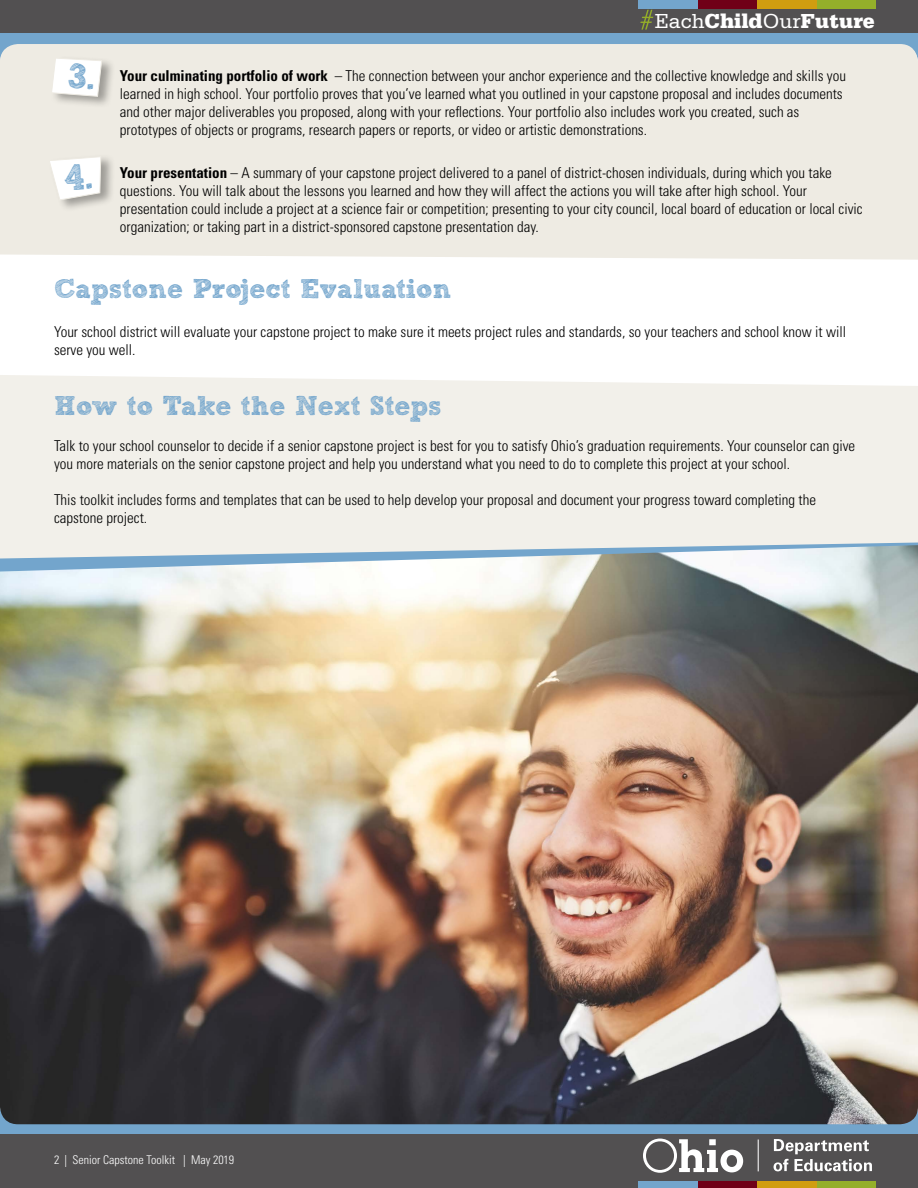
<style>
.page{position:relative;width:918px;height:1188px;background:#fff}
.page>*{position:absolute;margin:0;border:0;box-sizing:border-box;transform-origin:0 0}
.t1{font:27px "Sketch Rockwell";color:#73a5cc}
.t2{font:900 21.45px "Serifa Std";color:#fff}
.t3{font:300 condensed 15px/18px "Univers LT Std";color:#000}
.t4{font:300 condensed 12px "Univers LT Std";color:#fff}
.s1{font-weight:400}
.s2{font-weight:700}
</style>
<div class="page">
<div style="left:0;top:1115px;width:918px;height:73px;background:#525051"></div>
<div style="left:0;top:0;width:918px;height:36px;background:#525051"></div>
<div style="left:0;top:33px;width:918px;height:30px;background:#73a5cc"></div>
<div style="left:0;top:1105px;width:918px;height:29px;background:#73a5cc"></div>
<div style="left:816px;top:0;width:60px;height:8px;background:#94af2a"></div>
<div style="left:757px;top:0;width:59px;height:8px;background:#d19d10"></div>
<div style="left:698px;top:0;width:59px;height:8px;background:#700017"></div>
<div style="left:639px;top:0;width:59px;height:8px;background:#73a5cc"></div>
<svg style="left:640px;top:10px;width:13px;height:20px"></svg>
<div style="left:816px;top:1181px;width:60px;height:7px;background:#94af2a"></div>
<div style="left:757px;top:1181px;width:59px;height:7px;background:#d19d10"></div>
<div style="left:698px;top:1181px;width:59px;height:7px;background:#700017"></div>
<div style="left:639px;top:1181px;width:59px;height:7px;background:#73a5cc"></div>
<svg style="left:643px;top:1139px;width:100px;height:34px"></svg>
<hr style="left:758px;top:1139px;width:1px;height:32px;background:#fff">
<svg style="left:774px;top:1139px;width:98px;height:32px"></svg>
<div style="left:0;top:44px;width:918px;height:216px;background:#eeebe3"></div>
<div style="left:0;top:375px;width:918px;height:168px;background:#f2f0ea"></div>
<svg style="left:0;top:543px;width:918px;height:2px"></svg>
<img style="left:0;top:545px;width:918px;height:579px">
<div style="left:49px;top:154px;width:67px;height:58px;background:#000;opacity:.34"></div>
<div style="left:51px;top:55px;width:65px;height:54px;background:#000;opacity:.34"></div>
<svg style="left:48px;top:156px;width:54px;height:45px"></svg>
<svg style="left:51px;top:57px;width:52px;height:40px"></svg>
<h2 class="t2" style="left:655px;top:8px;width:222px"><span class="s1">Each</span>Child<span class="s1">Our</span>Future</h2>
<p class="t3" style="left:120px;top:66px;width:728px"><span class="s2">Your culminating portfolio of work</span> – The connection between your anchor experience and the collective knowledge and skills you learned in high school. Your portfolio proves that you’ve learned what you outlined in your capstone proposal and includes documents and other major deliverables you proposed, along with your reflections. Your portfolio also includes work you created, such as prototypes of objects or programs, research papers or reports, or video or artistic demonstrations.</p>
<p class="t3" style="left:120px;top:164px;width:744px"><span class="s2">Your presentation</span> – A summary of your capstone project delivered to a panel of district-chosen individuals, during which you take questions. You will talk about the lessons you learned and how they will affect the actions you will take after high school. Your presentation could include a project at a science fair or competition; presenting to your city council, local board of education or local civic organization; or taking part in a district-sponsored capstone presentation day.</p>
<p class="t1" style="left:54px;top:273px;width:399px">Capstone Project Evaluation</p>
<p class="t3" style="left:54px;top:323px;width:794px">Your school district will evaluate your capstone project to make sure it meets project rules and standards, so your teachers and school know it will serve you well.</p>
<p class="t1" style="left:54px;top:390px;width:389px">How to Take the Next Steps</p>
<p class="t3" style="left:54px;top:436px;width:803px">Talk to your school counselor to decide if a senior capstone project is best for you to satisfy Ohio’s graduation requirements. Your counselor can give you more materials on the senior capstone project and help you understand what you need to do to complete this project at your school.</p>
<p class="t3" style="left:54px;top:490px;width:764px">This toolkit includes forms and templates that can be used to help develop your proposal and document your progress toward completing the capstone project.</p>
<p class="t4" style="left:54px;top:1152px;width:182px">2 | Senior Capstone Toolkit | May 2019</p>
</div>
